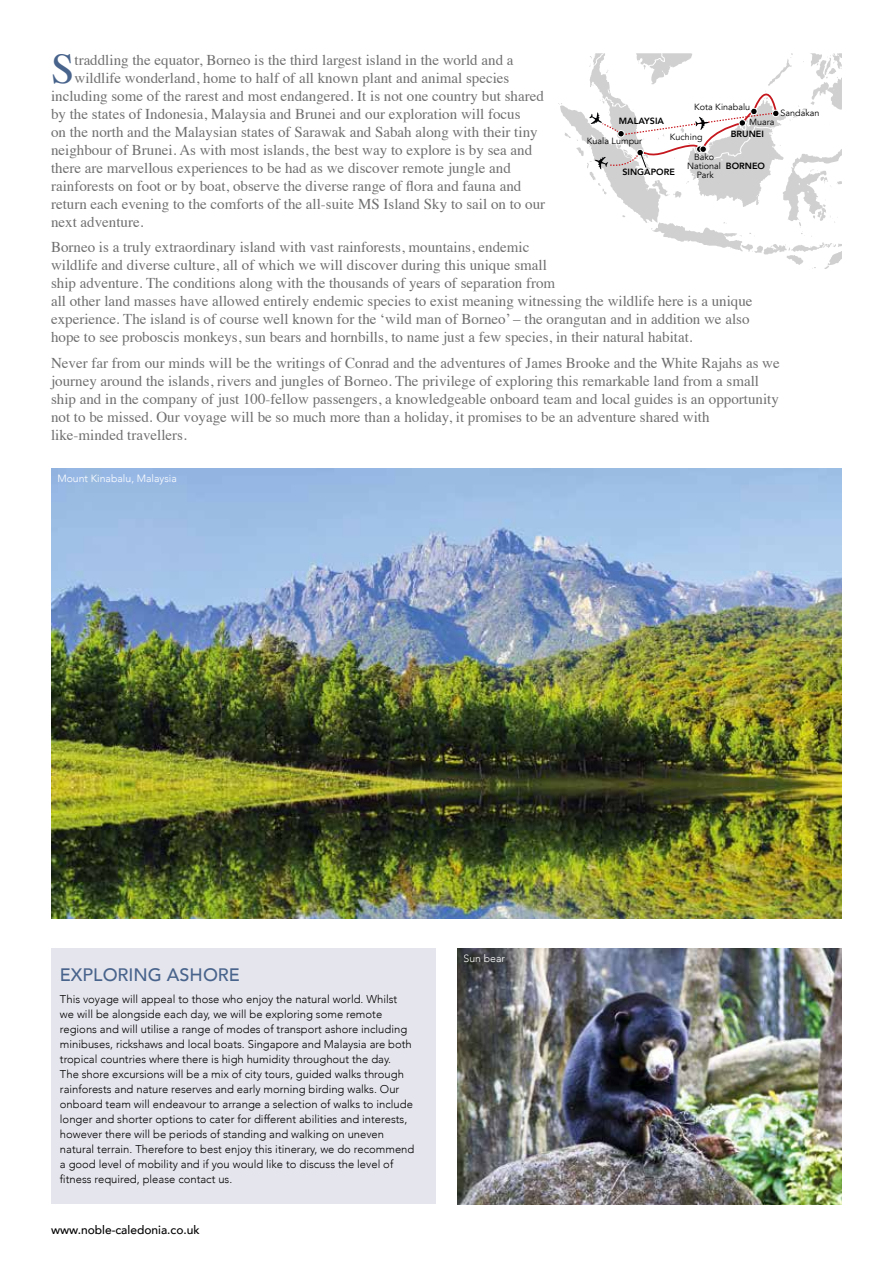
<style>
.page{position:relative;width:893px;height:1263px;background:#fff}
.page>*{position:absolute;margin:0;border:0;box-sizing:border-box;transform-origin:0 0}
.t1{font:42.15px "Times";color:#49648c}
.t2{font:500 18px "Avenir";color:#49648c}
.t3{font:15px/18px "Times";color:#706f6f}
.t4{font:500 12px "Avenir";color:#000}
.t5{font:300 11.25px/15px "Avenir";color:#000}
.t6{font:300 10.5px "Avenir";color:#fff}
.t7{font:9px/9px "Avenir";color:#000;text-align:center}
.t8{font:800 9px "Avenir";color:#000}
</style>
<div class="page">
<svg style="left:558px;top:53px;width:284px;height:216px"></svg>
<img style="left:51px;top:469px;width:791px;height:450px">
<div style="left:51px;top:949px;width:385px;height:255px;background:#e5e5ed"></div>
<img style="left:457px;top:949px;width:385px;height:255px">
<h1 class="t1" style="left:51px;top:29px;width:25px">S</h1>
<p class="t3" style="left:74px;top:49px;width:441px">traddling the equator, Borneo is the third largest island in the world and a</p>
<p class="t3" style="left:74px;top:67px;width:436px">wildlife wonderland, home to half of all known plant and animal species</p>
<p class="t3" style="left:51px;top:85px;width:494px">including some of the rarest and most endangered. It is not one country but shared</p>
<p class="t3" style="left:51px;top:103px;width:471px">by the states of Indonesia, Malaysia and Brunei and our exploration will focus</p>
<p class="t3" style="left:51px;top:121px;width:488px">on the north and the Malaysian states of Sarawak and Sabah along with their tiny</p>
<p class="t3" style="left:51px;top:139px;width:483px">neighbour of Brunei. As with most islands, the best way to explore is by sea and</p>
<p class="t3" style="left:51px;top:157px;width:461px">there are marvellous experiences to be had as we discover remote jungle and</p>
<p class="t3" style="left:51px;top:175px;width:472px">rainforests on foot or by boat, observe the diverse range of flora and fauna and</p>
<p class="t3" style="left:51px;top:193px;width:496px">return each evening to the comforts of the all-suite MS Island Sky to sail on to our</p>
<p class="t3" style="left:51px;top:211px;width:94px">next adventure.</p>
<p class="t3" style="left:51px;top:237px;width:703px">Borneo is a truly extraordinary island with vast rainforests, mountains, endemic<br>wildlife and diverse culture, all of which we will discover during this unique small<br>ship adventure. The conditions along with the thousands of years of separation from<br>all other land masses have allowed entirely endemic species to exist meaning witnessing the wildlife here is a unique experience. The island is of course well known for the ‘wild man of Borneo’ – the orangutan and in addition we also hope to see proboscis monkeys, sun bears and hornbills, to name just a few species, in their natural habitat.</p>
<p class="t3" style="left:51px;top:353px;width:730px">Never far from our minds will be the writings of Conrad and the adventures of James Brooke and the White Rajahs as we journey around the islands, rivers and jungles of Borneo. The privilege of exploring this remarkable land from a small ship and in the company of just 100-fellow passengers, a knowledgeable onboard team and local guides is an opportunity not to be missed. Our voyage will be so much more than a holiday, it promises to be an adventure shared with like-minded travellers.</p>
<p class="t7" style="left:694px;top:102px;width:58px">Kota Kinabalu</p>
<p class="t8" style="left:731px;top:126px;width:35px">BRUNEI</p>
<p class="t8" style="left:726px;top:158px;width:41px">BORNEO</p>
<p class="t7" style="left:780px;top:109px;width:40px">Sandakan</p>
<p class="t8" style="left:619px;top:114px;width:47px">MALAYSIA</p>
<p class="t7" style="left:749px;top:118px;width:27px">Muara</p>
<p class="t7" style="left:670px;top:133px;width:34px">Kuching</p>
<p class="t7" style="left:587px;top:136px;width:57px">Kuala Lumpur</p>
<p class="t7" style="left:687px;top:153px;width:35px">Bako<br>National<br>Park</p>
<p class="t8" style="left:622px;top:165px;width:54px">SINGAPORE</p>
<p class="t6" style="left:57px;top:472px;width:121px">Mount Kinabalu, Malaysia</p>
<p class="t2" style="left:60px;top:959px;width:181px">EXPLORING ASHORE</p>
<p class="t5" style="left:60px;top:991px;width:356px">This voyage will appeal to those who enjoy the natural world. Whilst<br>we will be alongside each day, we will be exploring some remote regions and will utilise a range of modes of transport ashore including minibuses, rickshaws and local boats. Singapore and Malaysia are both tropical countries where there is high humidity throughout the day.<br>The shore excursions will be a mix of city tours, guided walks through rainforests and nature reserves and early morning birding walks. Our onboard team will endeavour to arrange a selection of walks to include longer and shorter options to cater for different abilities and interests, however there will be periods of standing and walking on uneven natural terrain. Therefore to best enjoy this itinerary, we do recommend a good level of mobility and if you would like to discuss the level of fitness required, please contact us.</p>
<p class="t4" style="left:51px;top:1219px;width:150px">www.noble-caledonia.co.uk</p>
<p class="t6" style="left:463px;top:952px;width:43px">Sun bear</p>
</div>
